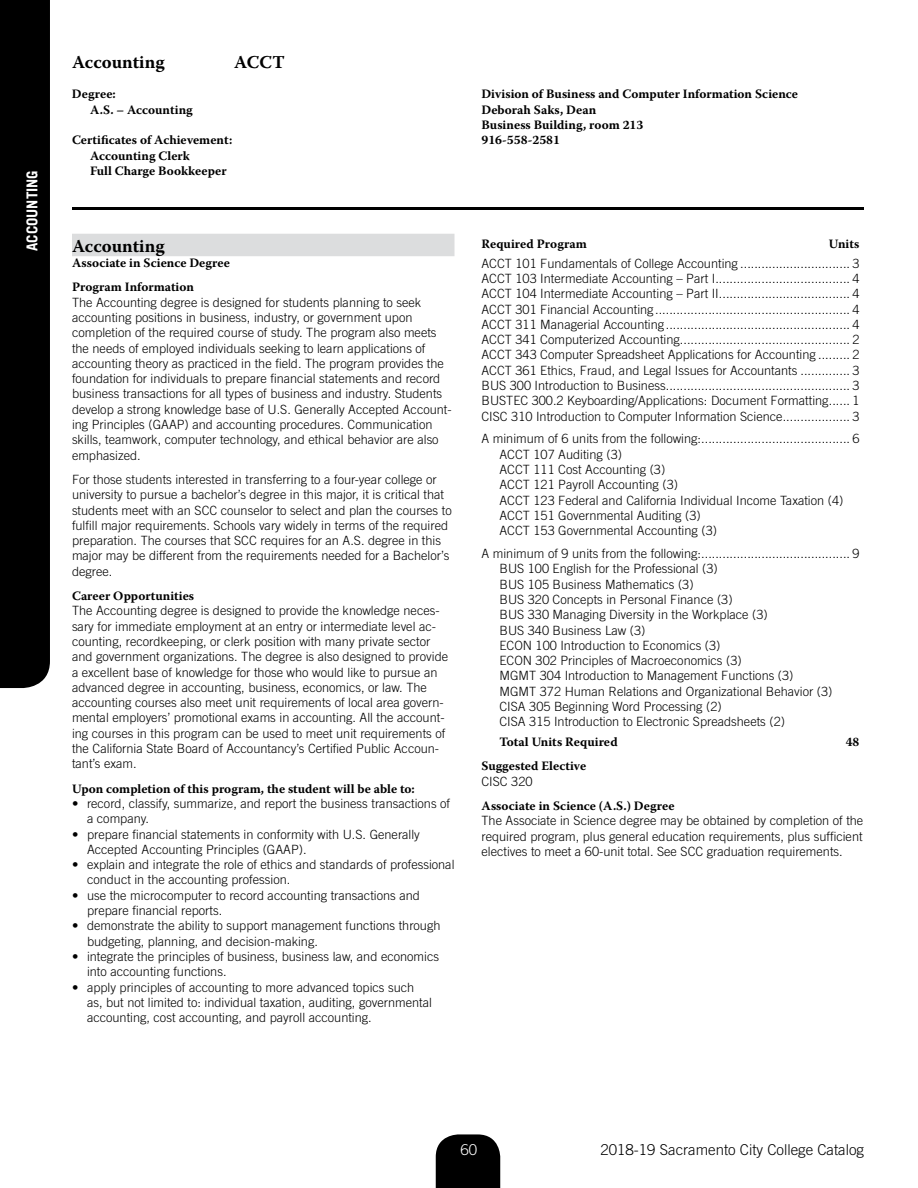
<style>
.page{position:relative;width:918px;height:1188px;background:#fff}
.page>*{position:absolute;margin:0;border:0;box-sizing:border-box;transform-origin:0 0}
.Headline{font:700 18px "Warnock Pro";color:#000}
.Program_Title{font:700 18px "Warnock Pro";color:#000}
.t1{font:300 15px "Trade Gothic";color:#000}
.t2{font:700 15px "Trade Gothic";color:#fff}
.t3{font:300 15px "Trade Gothic";color:#fff}
.Body_text{font:300 12.75px/15.3px "Trade Gothic";color:#000}
.units_3{font:300 12.75px "Trade Gothic";color:#000}
.Degree{font:700 12.75px "Warnock Pro";color:#000}
.minimum_units{font:300 12.75px "Trade Gothic";color:#000}
.Bold{font:700 12.75px "Warnock Pro";color:#000}
.Required_units{font:700 12.75px "Warnock Pro";letter-spacing:.005em;color:#000}
.units_4{font:700 12.75px "Warnock Pro";letter-spacing:.005em;color:#000}
.Bold_p06_before{font:700 12.75px "Warnock Pro";color:#000}
</style>
<div class="page">
<div style="left:0;top:0;width:50px;height:688px;background:#000"></div>
<svg style="left:436px;top:1134px;width:64px;height:54px;background:#101010"></svg>
<hr style="left:72px;top:207px;width:792px;height:3px;background:#000">
<div style="left:72px;top:234px;width:382px;height:22px;background:#dcddde"></div>
<p class="t2" style="left:23px;top:251px;width:82px;rotate:-90deg">ACCOUNTING</p>
<h1 class="Headline" style="left:72px;top:51px;width:94px">Accounting</h1>
<h1 class="Headline" style="left:234px;top:51px;width:52px">ACCT</h1>
<p class="Degree" style="left:72px;top:87px;width:45px">Degree:</p>
<p class="Degree" style="left:90px;top:102px;width:104px">A.S. – Accounting</p>
<p class="Degree" style="left:72px;top:132px;width:162px">Certificates of Achievement:</p>
<p class="Degree" style="left:90px;top:148px;width:101px">Accounting Clerk</p>
<p class="Degree" style="left:90px;top:163px;width:138px">Full Charge Bookkeeper</p>
<h2 class="Program_Title" style="left:72px;top:235px;width:94px">Accounting</h2>
<h3 class="Bold" style="left:72px;top:255px;width:160px">Associate in Science Degree</h3>
<h3 class="Bold_p06_before" style="left:72px;top:279px;width:124px">Program Information</h3>
<p class="Body_text" style="left:72px;top:294px;width:381px">The Accounting degree is designed for students planning to seek accounting positions in business, industry, or government upon completion of the required course of study. The program also meets the needs of employed individuals seeking to learn applications of accounting theory as practiced in the field. The program provides the foundation for individuals to prepare financial statements and record business transactions for all types of business and industry. Students develop a strong knowledge base of U.S. Generally Accepted Account&shy;ing Principles (GAAP) and accounting procedures. Communication skills, teamwork, computer technology, and ethical behavior are also emphasized.</p>
<p class="Body_text" style="left:72px;top:472px;width:381px">For those students interested in transferring to a four-year college or university to pursue a bachelor’s degree in this major, it is critical that students meet with an SCC counselor to select and plan the courses to fulfill major requirements. Schools vary widely in terms of the required preparation. The courses that SCC requires for an A.S. degree in this major may be different from the requirements needed for a Bachelor’s degree.</p>
<h3 class="Bold" style="left:72px;top:588px;width:124px">Career Opportunities</h3>
<p class="Body_text" style="left:72px;top:603px;width:378px">The Accounting degree is designed to provide the knowledge neces&shy;sary for immediate employment at an entry or intermediate level ac&shy;counting, recordkeeping, or clerk position with many private sector and government organizations. The degree is also designed to provide a excellent base of knowledge for those who would like to pursue an advanced degree in accounting, business, economics, or law. The accounting courses also meet unit requirements of local area govern&shy;mental employers’ promotional exams in accounting. All the account&shy;ing courses in this program can be used to meet unit requirements of the California State Board of Accountancy’s Certified Public Accoun&shy;tant’s exam.</p>
<h3 class="Bold" style="left:72px;top:781px;width:344px">Upon completion of this program, the student will be able to:</h3>
<p class="Body_text" style="left:87px;top:796px;width:365px;text-indent:-15px">• record, classify, summarize, and report the business transactions of a company.</p>
<p class="Body_text" style="left:87px;top:826px;width:334px;text-indent:-15px">• prepare financial statements in conformity with U.S. Generally<br>Accepted Accounting Principles (GAAP).</p>
<p class="Body_text" style="left:87px;top:857px;width:369px;text-indent:-15px">• explain and integrate the role of ethics and standards of professional conduct in the accounting profession.</p>
<p class="Body_text" style="left:87px;top:887px;width:334px;text-indent:-15px">• use the microcomputer to record accounting transactions and prepare financial reports.</p>
<p class="Body_text" style="left:87px;top:918px;width:355px;text-indent:-15px">• demonstrate the ability to support management functions through budgeting, planning, and decision-making.</p>
<p class="Body_text" style="left:87px;top:949px;width:354px;text-indent:-15px">• integrate the principles of business, business law, and economics into accounting functions.</p>
<p class="Body_text" style="left:87px;top:979px;width:347px;text-indent:-15px">• apply principles of accounting to more advanced topics such as, but not limited to: individual taxation, auditing, governmental accounting, cost accounting, and payroll accounting.</p>
<p class="Degree" style="left:482px;top:87px;width:318px">Division of Business and Computer Information Science</p>
<p class="Degree" style="left:482px;top:102px;width:116px">Deborah Saks, Dean</p>
<p class="Degree" style="left:482px;top:117px;width:163px">Business Building, room 213</p>
<p class="Degree" style="left:482px;top:132px;width:80px">916-558-2581</p>
<h3 class="Required_units" style="left:482px;top:236px;width:107px">Required Program</h3>
<h3 class="Required_units" style="left:829px;top:236px;width:32px">Units</h3>
<p class="units_3" style="left:482px;top:256px;width:379px">ACCT 101 Fundamentals of College Accounting ............................... 3</p>
<p class="units_3" style="left:482px;top:271px;width:379px">ACCT 103 Intermediate Accounting – Part I...................................... 4</p>
<p class="units_3" style="left:482px;top:286px;width:379px">ACCT 104 Intermediate Accounting – Part II..................................... 4</p>
<p class="units_3" style="left:482px;top:301px;width:379px">ACCT 301 Financial Accounting....................................................... 4</p>
<p class="units_3" style="left:482px;top:317px;width:379px">ACCT 311 Managerial Accounting.................................................... 4</p>
<p class="units_3" style="left:482px;top:332px;width:379px">ACCT 341 Computerized Accounting................................................ 2</p>
<p class="units_3" style="left:482px;top:347px;width:379px">ACCT 343 Computer Spreadsheet Applications for Accounting ......... 2</p>
<p class="units_3" style="left:482px;top:363px;width:379px">ACCT 361 Ethics, Fraud, and Legal Issues for Accountants .............. 3</p>
<p class="units_3" style="left:482px;top:378px;width:379px">BUS 300 Introduction to Business.................................................... 3</p>
<p class="units_3" style="left:482px;top:393px;width:379px">BUSTEC 300.2 Keyboarding/Applications: Document Formatting...... 1</p>
<p class="units_3" style="left:482px;top:409px;width:379px">CISC 310 Introduction to Computer Information Science................... 3</p>
<h3 class="minimum_units" style="left:482px;top:431px;width:379px">A minimum of 6 units from the following:.......................................... 6</h3>
<p class="units_3" style="left:500px;top:447px;width:124px">ACCT 107 Auditing (3)</p>
<p class="units_3" style="left:500px;top:462px;width:167px">ACCT 111 Cost Accounting (3)</p>
<p class="units_3" style="left:500px;top:477px;width:180px">ACCT 121 Payroll Accounting (3)</p>
<p class="units_3" style="left:500px;top:493px;width:345px">ACCT 123 Federal and California Individual Income Taxation (4)</p>
<p class="units_3" style="left:500px;top:508px;width:203px">ACCT 151 Governmental Auditing (3)</p>
<p class="units_3" style="left:500px;top:523px;width:219px">ACCT 153 Governmental Accounting (3)</p>
<h3 class="minimum_units" style="left:482px;top:546px;width:379px">A minimum of 9 units from the following:.......................................... 9</h3>
<p class="units_3" style="left:500px;top:561px;width:220px">BUS 100 English for the Professional (3)</p>
<p class="units_3" style="left:500px;top:577px;width:196px">BUS 105 Business Mathematics (3)</p>
<p class="units_3" style="left:500px;top:592px;width:235px">BUS 320 Concepts in Personal Finance (3)</p>
<p class="units_3" style="left:500px;top:607px;width:270px">BUS 330 Managing Diversity in the Workplace (3)</p>
<p class="units_3" style="left:500px;top:622px;width:147px">BUS 340 Business Law (3)</p>
<p class="units_3" style="left:500px;top:638px;width:223px">ECON 100 Introduction to Economics (3)</p>
<p class="units_3" style="left:500px;top:653px;width:244px">ECON 302 Principles of Macroeconomics (3)</p>
<p class="units_3" style="left:500px;top:668px;width:296px">MGMT 304 Introduction to Management Functions (3)</p>
<p class="units_3" style="left:500px;top:684px;width:334px">MGMT 372 Human Relations and Organizational Behavior (3)</p>
<p class="units_3" style="left:500px;top:699px;width:224px">CISA 305 Beginning Word Processing (2)</p>
<p class="units_3" style="left:500px;top:714px;width:287px">CISA 315 Introduction to Electronic Spreadsheets (2)</p>
<p class="units_4" style="left:500px;top:734px;width:120px">Total Units Required</p>
<p class="units_4" style="left:846px;top:734px;width:15px">48</p>
<h3 class="Bold" style="left:482px;top:759px;width:106px">Suggested Elective</h3>
<p class="Body_text" style="left:482px;top:773px;width:53px">CISC 320</p>
<h3 class="Bold" style="left:482px;top:798px;width:195px">Associate in Science (A.S.) Degree</h3>
<p class="Body_text" style="left:482px;top:813px;width:383px;text-align:justify">The Associate in Science degree may be obtained by completion of the required program, plus general education requirements, plus sufficient electives to meet a 60-unit total. See SCC graduation requirements.</p>
<p class="t3" style="left:461px;top:1141px;width:18px">60</p>
<p class="t1" style="left:601px;top:1141px;width:265px">2018-19 Sacramento City College Catalog</p>
</div>
